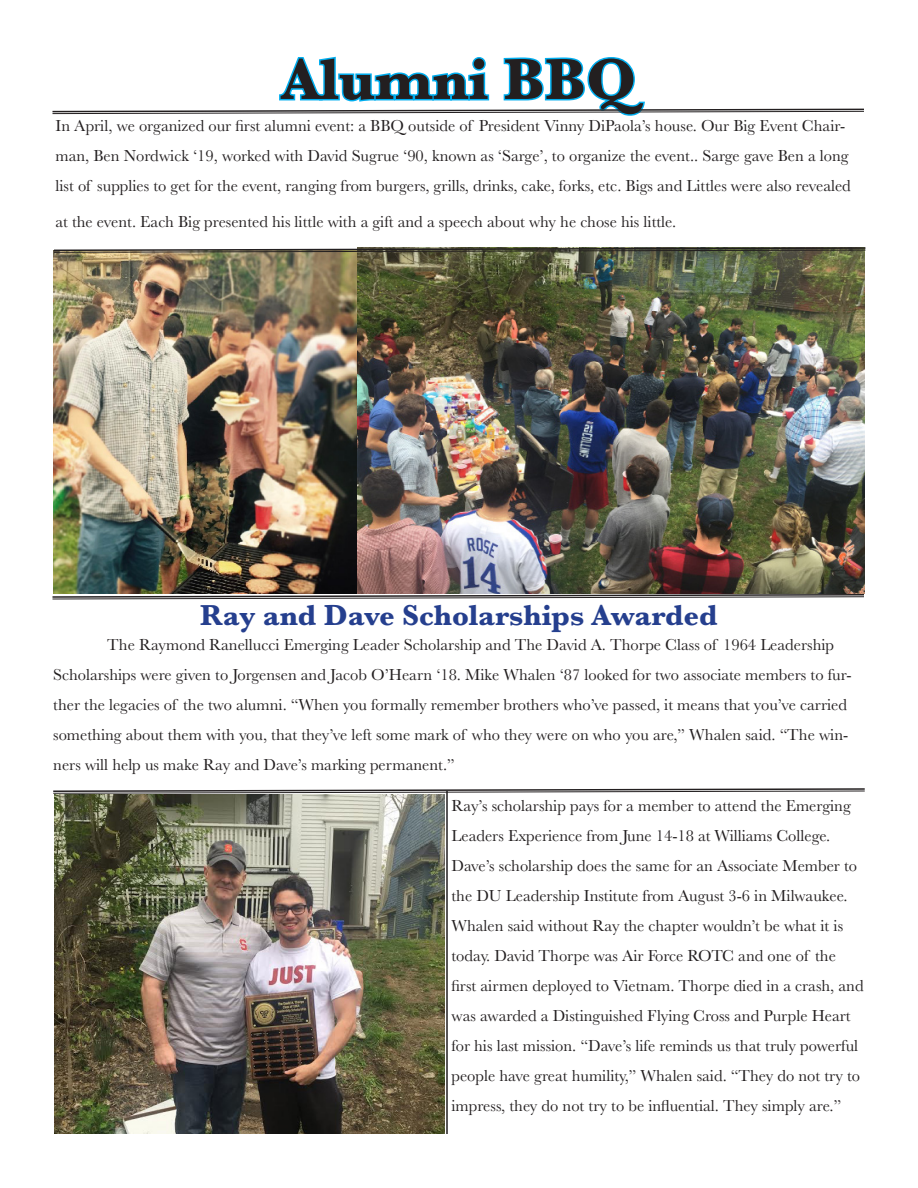
<style>
.page{position:relative;width:918px;height:1188px;background:#fff}
.page>*{position:absolute;margin:0;border:0;box-sizing:border-box;transform-origin:0 0}
.t1{font:700 60px "Baskerville";color:#231f20}
.t2{font:700 30px "Baskerville";color:#253f8e}
.t3{font:16.5px/30px "Baskerville";color:#231f20}
</style>
<div class="page">
<img style="left:357px;top:253px;width:508px;height:340px">
<img style="left:53px;top:253px;width:304px;height:340px">
<img style="left:54px;top:794px;width:391px;height:340px">
<svg style="left:53px;top:788px;width:812px;height:6px"></svg>
<svg style="left:53px;top:247px;width:813px;height:6px"></svg>
<svg style="left:52px;top:593px;width:813px;height:7px"></svg>
<hr style="left:446px;top:791px;width:2px;height:343px;background:#231f20">
<svg style="left:52px;top:56px;width:812px;height:60px"></svg>
<p class="t1" style="left:282px;top:38px;width:356px">Alumni BBQ</p>
<p class="t3" style="left:56px;top:111px;width:797px">In April, we organized our first alumni event: a BBQ outside of President Vinny DiPaola’s house. Our Big Event Chair&shy;man, Ben Nordwick ‘19, worked with David Sugrue ‘90, known as ‘Sarge’, to organize the event.. Sarge gave Ben a long list of supplies to get for the event, ranging from burgers, grills, drinks, cake, forks, etc. Bigs and Littles were also revealed</p>
<p class="t3" style="left:56px;top:207px;width:622px">at the event. Each Big presented his little with a gift and a speech about why he chose his little.</p>
<p class="t2" style="left:200px;top:595px;width:519px">Ray and Dave Scholarships Awarded</p>
<p class="t3" style="left:53px;top:630px;width:800px;text-indent:54px">The Raymond Ranellucci Emerging Leader Scholarship and The David A. Thorpe Class of 1964 Leadership Scholarships were given to Jorgensen and Jacob O’Hearn ‘18. Mike Whalen ‘87 looked for two associate members to fur&shy;ther the legacies of the two alumni. “When you formally remember brothers who’ve passed, it means that you’ve carried something about them with you, that they’ve left some mark of who they were on who you are,” Whalen said. “The win&shy;ners will help us make Ray and Dave’s marking permanent.”</p>
<p class="t3" style="left:452px;top:791px;width:414px">Ray’s scholarship pays for a member to attend the Emerging Leaders Experience from June 14-18 at Williams College.<br>Dave’s scholarship does the same for an Associate Member to the DU Leadership Institute from August 3-6 in Milwaukee.<br>Whalen said without Ray the chapter wouldn’t be what it is today. David Thorpe was Air Force ROTC and one of the first airmen deployed to Vietnam. Thorpe died in a crash, and was awarded a Distinguished Flying Cross and Purple Heart for his last mission. “Dave’s life reminds us that truly powerful people have great humility,” Whalen said. “They do not try to impress, they do not try to be influential. They simply are.”</p>
</div>
